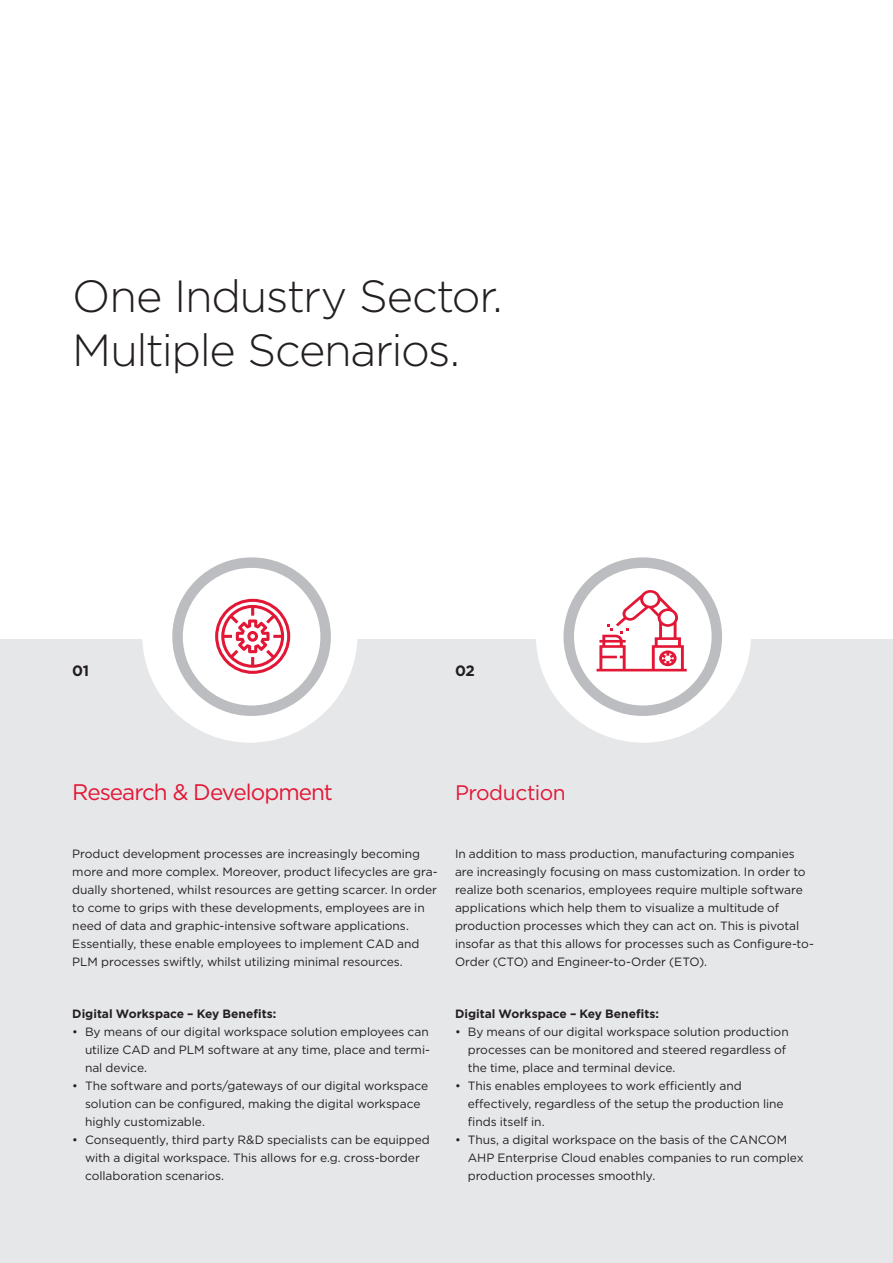
<style>
.page{position:relative;width:893px;height:1263px;background:#fff}
.page>*{position:absolute;margin:0;border:0;box-sizing:border-box;transform-origin:0 0}
.t1{font:300 45px/54px "Gotham";letter-spacing:-.03em;color:#231f20}
.t2{font:22.5px "Gotham";letter-spacing:-.045em;color:#e21736}
.t3{font:21px "Gotham";letter-spacing:-.02em;color:#e21736}
.t4{font:700 15px "Gotham";color:#231f20}
.t5{font:12px/18px "Gotham";letter-spacing:-.005em;color:#231f20}
.t6{font:700 12px "Gotham";color:#231f20}
</style>
<div class="page">
<div style="left:0;top:640px;width:893px;height:623px;background:#e6e7e9"></div>
<div style="left:142px;top:527px;width:215px;height:216px;background:#fff;border-radius:50%"></div>
<div style="left:536px;top:527px;width:215px;height:216px;background:#fff;border-radius:50%"></div>
<svg style="left:178px;top:563px;width:148px;height:148px"></svg>
<div style="left:172px;top:557px;width:159px;height:159px;border:10px solid #bcbdc0;border-radius:50%"></div>
<svg style="left:569px;top:563px;width:148px;height:148px"></svg>
<div style="left:563px;top:557px;width:159px;height:159px;border:10px solid #bcbdc0;border-radius:50%"></div>
<svg style="left:596px;top:590px;width:91px;height:81px"></svg>
<svg style="left:215px;top:599px;width:75px;height:75px"></svg>
<h1 class="t1" style="left:72px;top:268px;width:432px">One Industry Sector.<br>Multiple Scenarios.</h1>
<p class="t4" style="left:72px;top:661px;width:18px">01</p>
<p class="t4" style="left:455px;top:661px;width:21px">02</p>
<h2 class="t2" style="left:72px;top:778px;width:262px">Research &amp; Development</h2>
<p class="t5" style="left:72px;top:844px;width:367px">Product development processes are increasingly becoming more and more complex. Moreover, product lifecycles are gra&shy;dually shortened, whilst resources are getting scarcer. In order to come to grips with these developments, employees are in need of data and graphic-intensive software applications.<br>Essentially, these enable employees to implement CAD and PLM processes swiftly, whilst utilizing minimal resources.</p>
<p class="t6" style="left:72px;top:1006px;width:206px">Digital Workspace – Key Benefits:</p>
<p class="t5" style="left:85px;top:1022px;width:346px;text-align:justify;text-indent:-13px">• By means of our digital workspace solution employees can utilize CAD and PLM software at any time, place and termi&shy;nal device.</p>
<p class="t5" style="left:85px;top:1076px;width:345px;text-indent:-13px">• The software and ports/gateways of our digital workspace solution can be configured, making the digital workspace highly customizable.</p>
<p class="t5" style="left:85px;top:1130px;width:346px;text-indent:-13px">• Consequently, third party R&amp;D specialists can be equipped with a digital workspace. This allows for e.g. cross-border collaboration scenarios.</p>
<h3 class="t3" style="left:455px;top:779px;width:112px">Production</h3>
<p class="t5" style="left:455px;top:844px;width:360px">In addition to mass production, manufacturing companies are increasingly focusing on mass customization. In order to realize both scenarios, employees require multiple software applications which help them to visualize a multitude of production processes which they can act on. This is pivotal insofar as that this allows for processes such as Configure-to-Order (CTO) and Engineer-to-Order (ETO).</p>
<p class="t6" style="left:455px;top:1006px;width:206px">Digital Workspace – Key Benefits:</p>
<p class="t5" style="left:468px;top:1022px;width:322px;text-indent:-13px">• By means of our digital workspace solution production processes can be monitored and steered regardless of the time, place and terminal device.</p>
<p class="t5" style="left:468px;top:1076px;width:317px;text-indent:-13px">• This enables employees to work efficiently and effectively, regardless of the setup the production line finds itself in.</p>
<p class="t5" style="left:468px;top:1130px;width:337px;text-indent:-13px">• Thus, a digital workspace on the basis of the CANCOM<br>AHP Enterprise Cloud enables companies to run complex production processes smoothly.</p>
</div>
